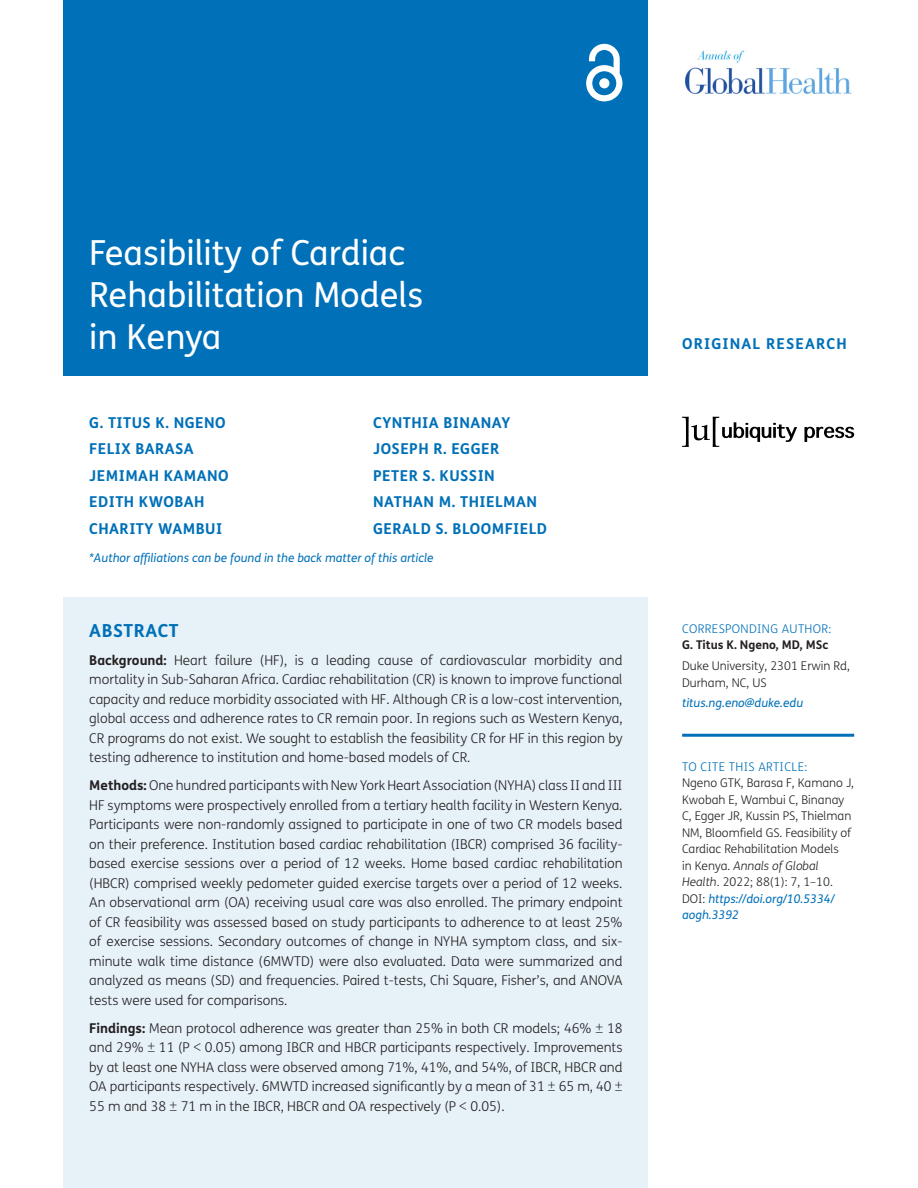
<style>
.page{position:relative;width:918px;height:1188px;background:#fff}
.page>*{position:absolute;margin:0;border:0;box-sizing:border-box;transform-origin:0 0}
.Article_Title{font:34.5px/42px "FS Me";color:#fff}
.t1{font:700 18px "FS Me";letter-spacing:.03em;color:#0070b8}
.Cover_Authors{font:700 15px "FS Me";letter-spacing:.03em;color:#0070b8}
.Cover_Authors-2{font:700 15px "FS Me";letter-spacing:.075em;color:#0070b8}
.Abstract_Copy{font:300 13.5px/19.5px "FS Me";color:#231f20;text-align:justify}
.t2{font:300 12px/16.5px "FS Me";color:#231f20}
.t3{font:italic 12px/16.5px "FS Me";color:#0070b8}
.t4{font:300 12px "FS Me";letter-spacing:.03em;color:#0070b8}
.t5{font:700 12px "FS Me";color:#231f20}
.s1{font-weight:700}
.s2{font-style:italic}
.s3{font-weight:300;color:#231f20}
.s4{font-weight:300;font-style:normal;color:#231f20}
</style>
<div class="page">
<div style="left:64px;top:0;width:584px;height:376px;background:#0070b8"></div>
<svg style="left:586px;top:44px;width:36px;height:57px"></svg>
<svg style="left:804px;top:427px;width:50px;height:15px"></svg>
<svg style="left:682px;top:417px;width:115px;height:30px"></svg>
<img style="left:685px;top:51px;width:167px;height:43px">
<hr style="left:682px;top:734px;width:172px;height:3px;background:#0070b8">
<div style="left:64px;top:598px;width:584px;height:590px;background:#e6f1f8"></div>
<p class="Article_Title" style="left:89px;top:232px;width:335px">Feasibility of Cardiac<br>Rehabilitation Models in Kenya</p>
<h1 class="Cover_Authors" style="left:89px;top:413px;width:138px">G. TITUS K. NGENO</h1>
<p class="Cover_Authors" style="left:89px;top:440px;width:106px">FELIX BARASA</p>
<p class="Cover_Authors" style="left:89px;top:466px;width:141px">JEMIMAH KAMANO</p>
<p class="Cover_Authors" style="left:89px;top:493px;width:117px">EDITH KWOBAH</p>
<p class="Cover_Authors" style="left:89px;top:519px;width:134px">CHARITY WAMBUI</p>
<p class="Cover_Authors" style="left:373px;top:413px;width:139px">CYNTHIA BINANAY</p>
<p class="Cover_Authors" style="left:373px;top:440px;width:128px">JOSEPH R. EGGER</p>
<p class="Cover_Authors" style="left:373px;top:466px;width:123px">PETER S. KUSSIN</p>
<p class="Cover_Authors" style="left:373px;top:493px;width:166px">NATHAN M. THIELMAN</p>
<p class="Cover_Authors" style="left:373px;top:519px;width:175px">GERALD S. BLOOMFIELD</p>
<p class="t3" style="left:89px;top:550px;width:346px">*Author affiliations can be found in the back matter of this article</p>
<h1 class="t1" style="left:89px;top:619px;width:91px">ABSTRACT</h1>
<p class="Abstract_Copy" style="left:89px;top:651px;width:535px"><span class="s1">Background:</span> Heart failure (HF), is a leading cause of cardiovascular morbidity and mortality in Sub-Saharan Africa. Cardiac rehabilitation (CR) is known to improve functional capacity and reduce morbidity associated with HF. Although CR is a low-cost intervention, global access and adherence rates to CR remain poor. In regions such as Western Kenya, CR programs do not exist. We sought to establish the feasibility CR for HF in this region by testing adherence to institution and home-based models of CR.</p>
<p class="Abstract_Copy" style="left:89px;top:776px;width:535px"><span class="s1">Methods:</span> One hundred participants with New York Heart Association (NYHA) class II and III HF symptoms were prospectively enrolled from a tertiary health facility in Western Kenya.<br>Participants were non-randomly assigned to participate in one of two CR models based on their preference. Institution based cardiac rehabilitation (IBCR) comprised 36 facility&shy;based exercise sessions over a period of 12 weeks. Home based cardiac rehabilitation (HBCR) comprised weekly pedometer guided exercise targets over a period of 12 weeks.<br>An observational arm (OA) receiving usual care was also enrolled. The primary endpoint of CR feasibility was assessed based on study participants to adherence to at least 25% of exercise sessions. Secondary outcomes of change in NYHA symptom class, and six&shy;minute walk time distance (6MWTD) were also evaluated. Data were summarized and analyzed as means (SD) and frequencies. Paired t-tests, Chi Square, Fisher’s, and ANOVA tests were used for comparisons.</p>
<p class="Abstract_Copy" style="left:89px;top:1019px;width:535px"><span class="s1">Findings:</span> Mean protocol adherence was greater than 25% in both CR models; 46% ± 18 and 29% ± 11 (P &lt; 0.05) among IBCR and HBCR participants respectively. Improvements by at least one NYHA class were observed among 71%, 41%, and 54%, of IBCR, HBCR and OA participants respectively. 6MWTD increased significantly by a mean of 31 ± 65 m, 40 ± 55 m and 38 ± 71 m in the IBCR, HBCR and OA respectively (P &lt; 0.05).</p>
<p class="Cover_Authors-2" style="left:682px;top:334px;width:166px">ORIGINAL RESEARCH</p>
<p class="t4" style="left:682px;top:622px;width:151px">CORRESPONDING AUTHOR:</p>
<p class="t5" style="left:682px;top:638px;width:148px">G. Titus K. Ngeno, MD, MSc</p>
<p class="t2" style="left:682px;top:658px;width:169px">Duke University, 2301 Erwin Rd,<br>Durham, NC, US</p>
<p class="t3" style="left:682px;top:695px;width:123px">titus.ng.eno@duke.edu</p>
<p class="t4" style="left:682px;top:760px;width:127px">TO CITE THIS ARTICLE:</p>
<p class="t2" style="left:682px;top:775px;width:174px">Ngeno GTK, Barasa F, Kamano J,<br>Kwobah E, Wambui C, Binanay<br>C, Egger JR, Kussin PS, Thielman<br>NM, Bloomfield GS. Feasibility of<br>Cardiac Rehabilitation Models<br>in Kenya. <span class="s2">Annals of Global</span></p>
<p class="t3" style="left:682px;top:874px;width:154px"><span class="s3">Health</span><span class="s4">. 2022; 88(1): 7, 1–10.<br>DOI:</span> https://doi.org/10.5334/ aogh.3392</p>
</div>
